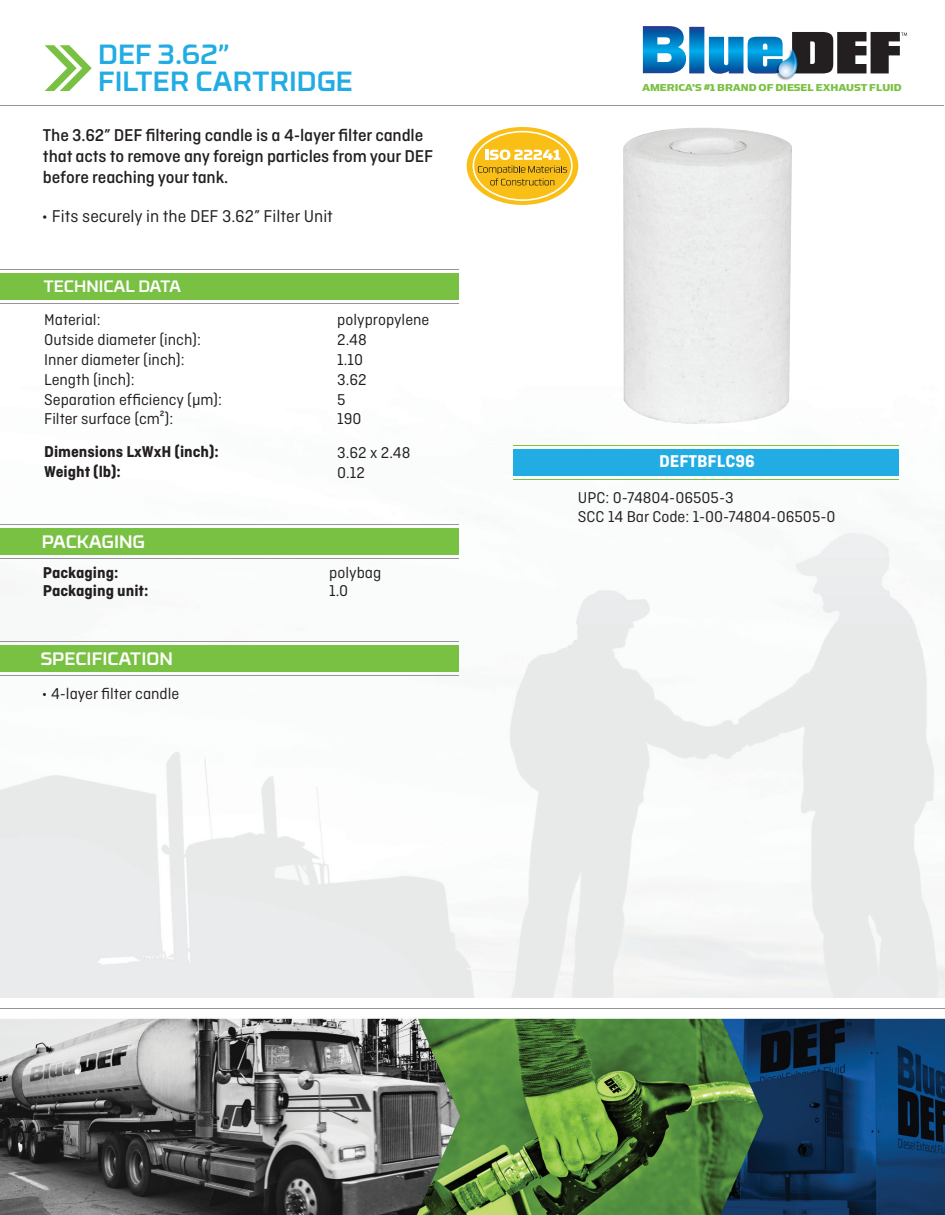
<style>
.page{position:relative;width:945px;height:1215px;background:#fff}
.page>*{position:absolute;margin:0;border:0;box-sizing:border-box;transform-origin:0 0}
.t1{font:500 27.75px/27px "RB No 3.1";color:#21ace3}
.t2{font:500 18px/21px "Ciutadella";letter-spacing:-.01em;color:#231f20}
.t3{font:18px "Ciutadella";color:#231f20}
.t4{font:500 18px "RB No 3.1";color:#fff}
.t5{font:700 18px "Ciutadella";color:#fff}
.t6{font:16.5px/19.8px "Ciutadella";color:#231f20}
.t7{font:700 16.5px/19.8px "Ciutadella";color:#231f20}
.t8{font:500 16.5px "RB No 3.1";color:#fff}
.t9{font:11.25px "Simian Display Chimpanzee";color:#79c142}
</style>
<div class="page">
<img style="left:0;top:26px;width:945px;height:1189px">
<hr style="left:0;top:105px;width:944px;height:1px;background:#939598">
<hr style="left:0;top:1008px;width:945px;height:1px;background:#939598">
<hr style="left:0;top:269px;width:459px;height:1px;background:#939598">
<hr style="left:0;top:303px;width:458px;height:1px;background:#939598">
<div style="left:0;top:273px;width:459px;height:27px;background:#79c142"></div>
<hr style="left:0;top:641px;width:459px;height:1px;background:#939598">
<hr style="left:0;top:675px;width:458px;height:1px;background:#939598">
<div style="left:0;top:645px;width:459px;height:27px;background:#79c142"></div>
<img style="left:757px;top:79px;width:59px;height:20px">
<svg style="left:643px;top:26px;width:264px;height:53px"></svg>
<hr style="left:514px;top:445px;width:385px;height:1px;background:#79c142">
<hr style="left:513px;top:479px;width:386px;height:1px;background:#79c142">
<div style="left:514px;top:449px;width:385px;height:26px;background:#21ace3"></div>
<div style="left:467px;top:127px;width:111px;height:78px;background:#fabf17;border-radius:50%"></div>
<svg style="left:473px;top:131px;width:100px;height:70px"></svg>
<svg style="left:45px;top:45px;width:47px;height:46px"></svg>
<hr style="left:0;top:524px;width:459px;height:1px;background:#939598">
<hr style="left:0;top:559px;width:459px;height:1px;background:#939598">
<div style="left:0;top:528px;width:459px;height:27px;background:#79c142"></div>
<img style="left:622px;top:127px;width:170px;height:298px">
<h1 class="t1" style="left:98px;top:39px;width:257px">DEF 3.62”<br>FILTER CARTRIDGE</h1>
<p class="t2" style="left:43px;top:124px;width:392px">The 3.62” DEF filtering candle is a 4-layer filter candle that acts to remove any foreign particles from your DEF before reaching your tank.</p>
<p class="t3" style="left:42px;top:206px;width:292px">• Fits securely in the DEF 3.62” Filter Unit</p>
<p class="t8" style="left:43px;top:274px;width:139px">TECHNICAL DATA</p>
<p class="t6" style="left:44px;top:310px;width:179px">Material:<br>Outside diameter (inch):<br>Inner diameter (inch):<br>Length (inch):<br>Separation efficiency (µm):<br>Filter surface (cm²):</p>
<p class="t7" style="left:44px;top:442px;width:176px">Dimensions LxWxH (inch):<br>Weight (lb):</p>
<p class="t6" style="left:337px;top:310px;width:94px">polypropylene<br>2.48<br>1.10<br>3.62<br>5<br>190</p>
<p class="t6" style="left:337px;top:442px;width:75px">3.62 x 2.48<br>0.12</p>
<p class="t4" style="left:42px;top:527px;width:105px">PACKAGING</p>
<p class="t7" style="left:43px;top:563px;width:107px;line-height:18px">Packaging:<br>Packaging unit:</p>
<p class="t6" style="left:329px;top:564px;width:54px;line-height:18px">polybag<br>1.0</p>
<p class="t4" style="left:41px;top:644px;width:134px">SPECIFICATION</p>
<p class="t6" style="left:42px;top:683px;width:139px">• 4-layer filter candle</p>
<p class="t9" style="left:642px;top:81px;width:261px">AMERICA’S #1 BRAND OF DIESEL EXHAUST FLUID</p>
<p class="t5" style="left:659px;top:451px;width:97px">DEFTBFLC96</p>
<p class="t6" style="left:578px;top:487px;width:259px">UPC: 0-74804-06505-3<br>SCC 14 Bar Code: 1-00-74804-06505-0</p>
</div>
